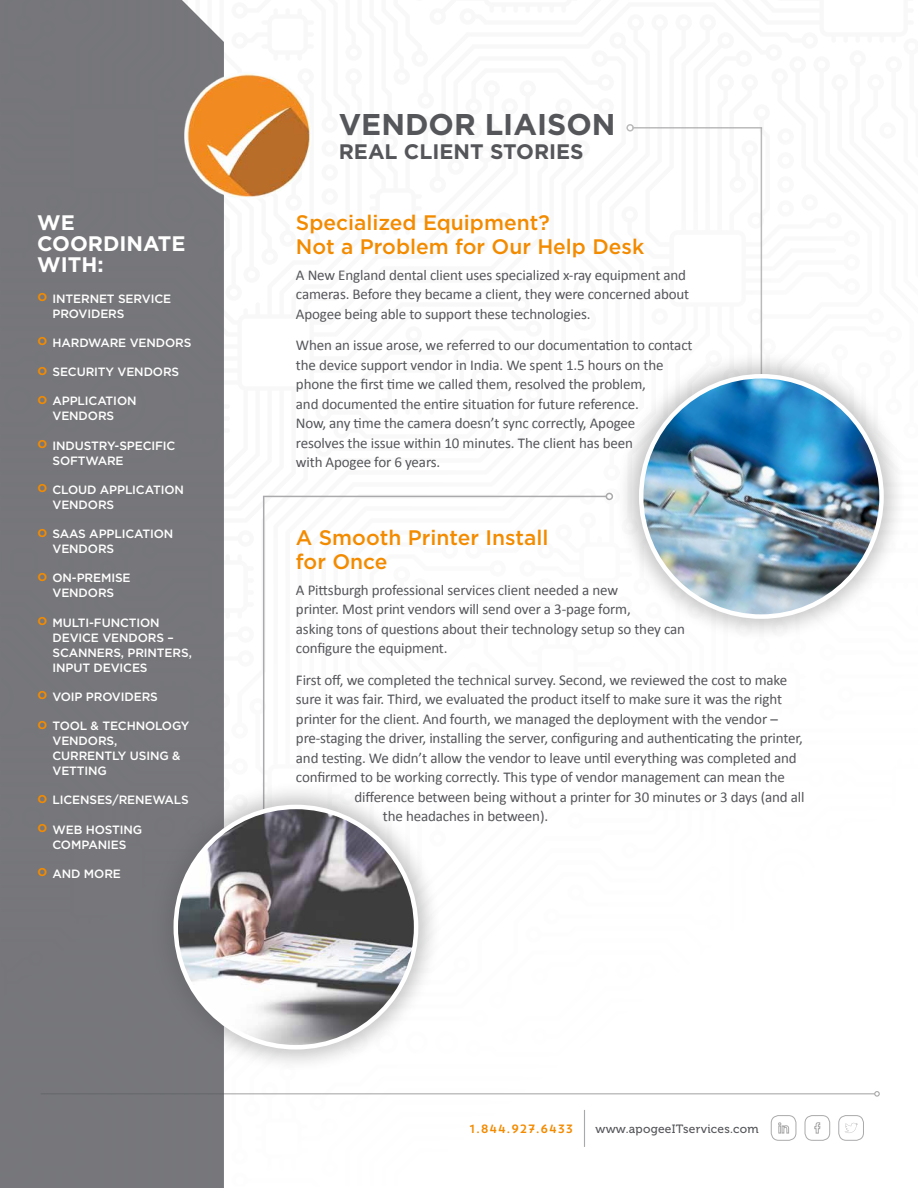
<style>
.page{position:relative;width:918px;height:1188px;background:#fff}
.page>*{position:absolute;margin:0;border:0;box-sizing:border-box;transform-origin:0 0}
.t1{font:700 30px "Gotham";color:#55565a}
.t2{font:500 21px/24px "Gotham";color:#f38b00}
.t3{font:700 21px "Gotham";color:#55565a}
.t4{font:700 21px/21px "Gotham";color:#fff}
.t5{font:15px/19.5px "Calibri";letter-spacing:-.01em;color:#55565a}
.t6{font:500 12px/15px "Gotham";letter-spacing:-.01em;color:#fff}
.t7{font:12px "Museo 500";letter-spacing:.02em;color:#55565a}
.t8{font:12px "Trend Sans One";letter-spacing:.01em;color:#f38b00}
.s1{font-size:15px;color:#f38b00}
</style>
<div class="page">
<hr style="left:41px;top:1093px;width:834px;height:1px;background:#aaaaac">
<svg style="left:874px;top:1091px;width:6px;height:6px"></svg>
<div style="left:838px;top:1115px;width:26px;height:26px;border:1px solid #aaaaac;border-radius:8px"></div>
<svg style="left:845px;top:1123px;width:13px;height:10px"></svg>
<div style="left:771px;top:1115px;width:25px;height:26px;border:1px solid #aaaaac;border-radius:8px"></div>
<svg style="left:778px;top:1122px;width:11px;height:11px"></svg>
<div style="left:805px;top:1115px;width:25px;height:26px;border:1px solid #aaaaac;border-radius:8px"></div>
<svg style="left:814px;top:1122px;width:6px;height:12px"></svg>
<hr style="left:584px;top:1110px;width:1px;height:37px;background:#a7a9ac">
<hr style="left:263px;top:496px;width:343px;height:1px;background:#aaaaac">
<div style="left:606px;top:493px;width:7px;height:7px;border:2px solid #aaaaac;border-radius:50%"></div>
<div style="left:0;top:0;width:224px;height:1188px;background:#77777b"></div>
<hr style="left:633px;top:127px;width:128px;height:2px;background:#aaaaac">
<div style="left:626px;top:124px;width:8px;height:8px;border:2px solid #aaaaac;border-radius:50%"></div>
<hr style="left:761px;top:129px;width:1px;height:319px;background:#aaaaac">
<div style="left:615px;top:350px;width:292px;height:292px;background:#55565a;opacity:.33"></div>
<img style="left:641px;top:376px;width:241px;height:241px">
<img style="left:167px;top:53px;width:144px;height:164px">
<hr style="left:263px;top:497px;width:1px;height:315px;background:#aaaaac">
<div style="left:150px;top:781px;width:292px;height:292px;background:#55565a;opacity:.33"></div>
<img style="left:176px;top:807px;width:240px;height:240px;border-radius:120px">
<h2 class="t4" style="left:37px;top:212px;width:150px">WE<br>COORDINATE<br>WITH:</h2>
<p class="t6" style="left:53px;top:291px;width:120px;text-indent:-15px"><span class="s1">o</span> INTERNET SERVICE<br>PROVIDERS</p>
<p class="t6" style="left:38px;top:335px;width:155px"><span class="s1">o</span> HARDWARE VENDORS</p>
<p class="t6" style="left:38px;top:364px;width:143px"><span class="s1">o</span> SECURITY VENDORS</p>
<p class="t6" style="left:53px;top:394px;width:86px;text-indent:-15px"><span class="s1">o</span> APPLICATION<br>VENDORS</p>
<p class="t6" style="left:53px;top:438px;width:124px;text-indent:-15px"><span class="s1">o</span> INDUSTRY-SPECIFIC<br>SOFTWARE</p>
<p class="t6" style="left:53px;top:482px;width:133px;text-indent:-15px"><span class="s1">o</span> CLOUD APPLICATION<br>VENDORS</p>
<p class="t6" style="left:53px;top:526px;width:122px;text-indent:-15px"><span class="s1">o</span> SAAS APPLICATION<br>VENDORS</p>
<p class="t6" style="left:38px;top:571px;width:95px;text-align:center"><span class="s1">o</span> ON-PREMISE<br>VENDORS</p>
<p class="t6" style="left:53px;top:615px;width:141px;text-indent:-15px"><span class="s1">o</span> MULTI-FUNCTION<br>DEVICE VENDORS –<br>SCANNERS, PRINTERS,<br>INPUT DEVICES</p>
<p class="t6" style="left:38px;top:689px;width:122px"><span class="s1">o</span> VOIP PROVIDERS</p>
<p class="t6" style="left:53px;top:718px;width:139px;text-indent:-15px"><span class="s1">o</span> TOOL &amp; TECHNOLOGY<br>VENDORS,<br>CURRENTLY USING &amp;<br>VETTING</p>
<p class="t6" style="left:38px;top:793px;width:153px"><span class="s1">o</span> LICENSES/RENEWALS</p>
<p class="t6" style="left:38px;top:822px;width:106px;text-align:center"><span class="s1">o</span> WEB HOSTING<br>COMPANIES</p>
<p class="t6" style="left:38px;top:866px;width:85px"><span class="s1">o</span> AND MORE</p>
<h1 class="t1" style="left:339px;top:105px;width:278px">VENDOR LIAISON</h1>
<h2 class="t3" style="left:339px;top:138px;width:246px">REAL CLIENT STORIES</h2>
<h2 class="t2" style="left:296px;top:211px;width:350px">Specialized Equipment?<br>Not a Problem for Our Help Desk</h2>
<p class="t5" style="left:296px;top:264px;width:395px">A New England dental client uses specialized x-ray equipment and cameras. Before they became a client, they were concerned about<br>Apogee being able to support these technologies.</p>
<p class="t5" style="left:296px;top:335px;width:398px">When an issue arose, we referred to our documentation to contact the device support vendor in India. We spent 1.5 hours on the phone the first time we called them, resolved the problem,<br>and documented the entire situation for future reference.<br>Now, any time the camera doesn’t sync correctly, Apogee<br>resolves the issue within 10 minutes. The client has been<br>with Apogee for 6 years.</p>
<h2 class="t2" style="left:296px;top:526px;width:254px">A Smooth Printer Install for Once</h2>
<p class="t5" style="left:296px;top:580px;width:391px">A Pittsburgh professional services client needed a new<br>printer. Most print vendors will send over a 3-page form,<br>asking tons of questions about their technology setup so they can configure the equipment.</p>
<p class="t5" style="left:296px;top:670px;width:509px">First off, we completed the technical survey. Second, we reviewed the cost to make sure it was fair. Third, we evaluated the product itself to make sure it was the right printer for the client. And fourth, we managed the deployment with the vendor – pre-staging the driver, installing the server, configuring and authenticating the printer, and testing. We didn’t allow the vendor to leave until everything was completed and confirmed to be working correctly. This type of vendor management can mean the</p>
<p class="t5" style="left:383px;top:787px;width:423px;text-indent:-28px">difference between being without a printer for 30 minutes or 3 days (and all the headaches in between).</p>
<p class="t8" style="left:469px;top:1121px;width:106px">1.844.927.6433</p>
<p class="t7" style="left:595px;top:1122px;width:165px">www.apogeeITservices.com</p>
</div>
